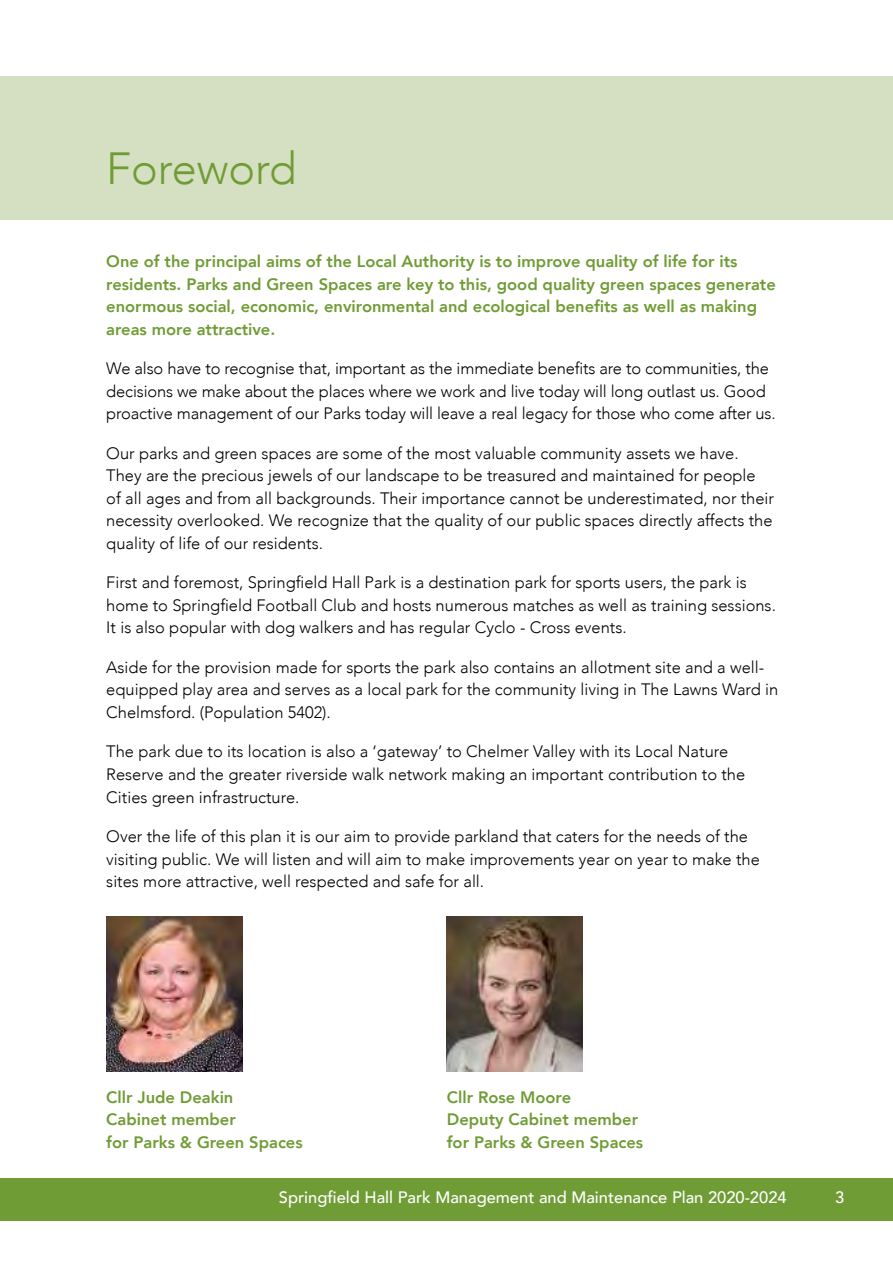
<style>
.page{position:relative;width:893px;height:1263px;background:#fff}
.page>*{position:absolute;margin:0;border:0;box-sizing:border-box;transform-origin:0 0}
.t1{font:300 45px "Avenir";color:#709c35}
.t2{font:300 16.5px/22.5px "Avenir";color:#000}
.t3{font:800 16.5px/22.5px "Avenir";color:#709c35}
.t4{font:500 16.5px "Avenir";color:#fff}
</style>
<div class="page">
<div style="left:0;top:1178px;width:893px;height:42px;background:#709c35"></div>
<div style="left:0;top:77px;width:893px;height:143px;background:#d5dfc1"></div>
<img style="left:106px;top:916px;width:136px;height:156px">
<img style="left:447px;top:916px;width:136px;height:156px">
<h1 class="t1" style="left:106px;top:142px;width:192px">Foreword</h1>
<p class="t3" style="left:106px;top:250px;width:671px">One of the principal aims of the Local Authority is to improve quality of life for its residents. Parks and Green Spaces are key to this, good quality green spaces generate enormous social, economic, environmental and ecological benefits as well as making areas more attractive.</p>
<p class="t2" style="left:106px;top:357px;width:671px">We also have to recognise that, important as the immediate benefits are to communities, the decisions we make about the places where we work and live today will long outlast us. Good proactive management of our Parks today will leave a real legacy for those who come after us.</p>
<p class="t2" style="left:106px;top:442px;width:669px">Our parks and green spaces are some of the most valuable community assets we have.<br>They are the precious jewels of our landscape to be treasured and maintained for people of all ages and from all backgrounds. Their importance cannot be underestimated, nor their necessity overlooked. We recognize that the quality of our public spaces directly affects the quality of life of our residents.</p>
<p class="t2" style="left:106px;top:571px;width:671px">First and foremost, Springfield Hall Park is a destination park for sports users, the park is home to Springfield Football Club and hosts numerous matches as well as training sessions.<br>It is also popular with dog walkers and has regular Cyclo - Cross events.</p>
<p class="t2" style="left:106px;top:656px;width:673px">Aside for the provision made for sports the park also contains an allotment site and a well&shy;equipped play area and serves as a local park for the community living in The Lawns Ward in<br>Chelmsford. (Population 5402).</p>
<p class="t2" style="left:106px;top:740px;width:640px">The park due to its location is also a ‘gateway’ to Chelmer Valley with its Local Nature<br>Reserve and the greater riverside walk network making an important contribution to the<br>Cities green infrastructure.</p>
<p class="t2" style="left:106px;top:825px;width:655px">Over the life of this plan it is our aim to provide parkland that caters for the needs of the visiting public. We will listen and will aim to make improvements year on year to make the sites more attractive, well respected and safe for all.</p>
<p class="t3" style="left:106px;top:1086px;width:129px">Cllr Jude Deakin</p>
<p class="t3" style="left:447px;top:1086px;width:126px">Cllr Rose Moore</p>
<p class="t3" style="left:106px;top:1108px;width:131px">Cabinet member</p>
<p class="t3" style="left:447px;top:1108px;width:193px">Deputy Cabinet member</p>
<p class="t3" style="left:106px;top:1131px;width:198px">for Parks &amp; Green Spaces</p>
<p class="t3" style="left:447px;top:1131px;width:198px">for Parks &amp; Green Spaces</p>
<p class="t4" style="left:279px;top:1183px;width:509px">Springfield Hall Park Management and Maintenance Plan 2020-2024</p>
<p class="t4" style="left:835px;top:1183px;width:11px">3</p>
</div>
